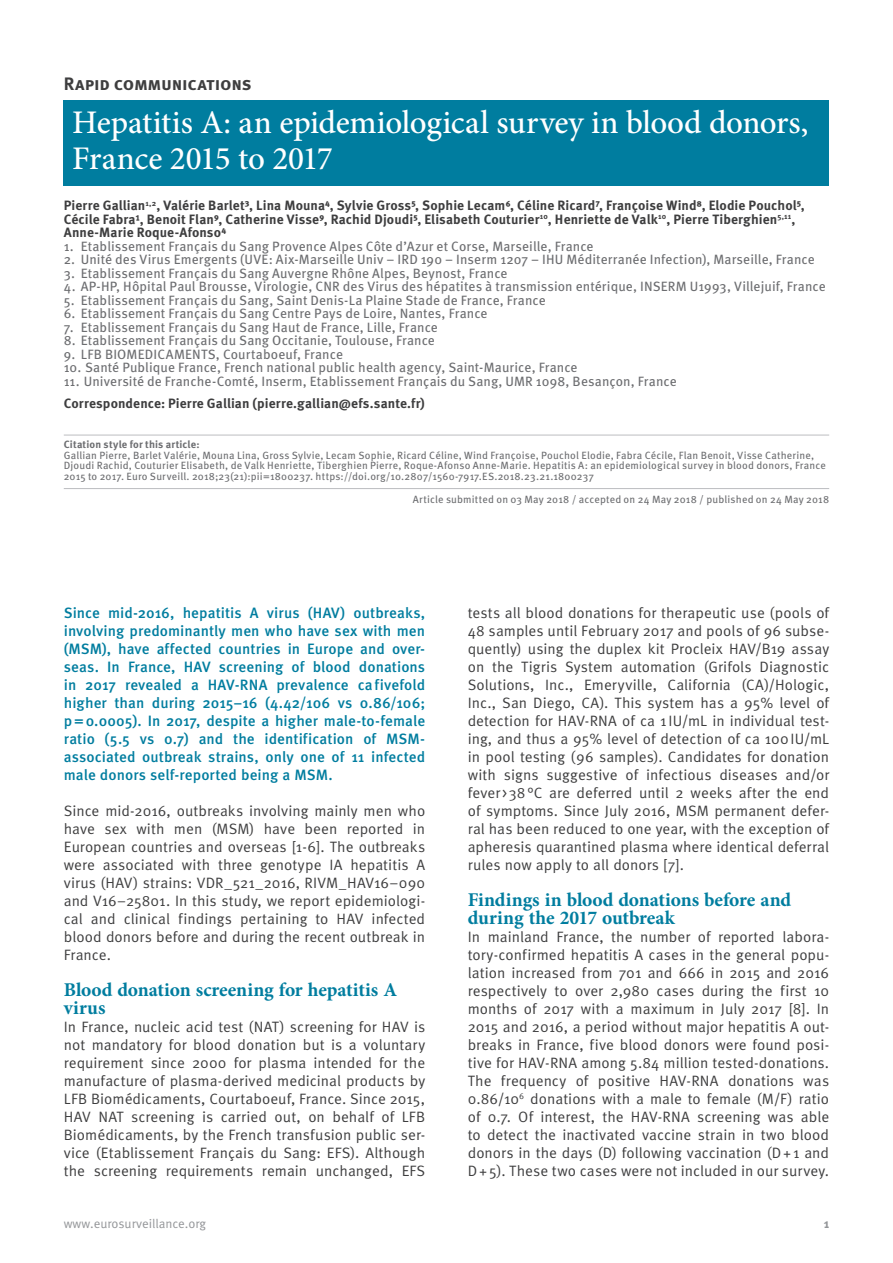
<style>
.page{position:relative;width:893px;height:1263px;background:#fff}
.page>*{position:absolute;margin:0;border:0;box-sizing:border-box;transform-origin:0 0}
.t1{font:500 33px/36px "Minion Pro";letter-spacing:-.01em;color:#fff}
.t2{font:700 19.5px/18px "Minion Pro";letter-spacing:-.005em;color:#007d9f}
.t3{font:700 18px "Meta Pro";letter-spacing:-.015em;color:#3e3e3f}
.t4{font:15px/18px "Meta Pro";color:#3e3e3f;text-align:justify}
.t5{font:500 15px/18px "Meta Pro";letter-spacing:.005em;color:#007d9f;text-align:justify}
.t6{font:13.5px "Meta Pro";letter-spacing:.005em;color:#6c6d70}
.t7{font:700 13.5px/13.5px "Meta Pro";letter-spacing:.005em;color:#3e3e3f}
.t8{font:12.75px "Meta Pro";color:#939598}
.t9{font:700 12.75px "Meta Pro";color:#939598}
.t10{font:10.5px/10.5px "Meta Pro";letter-spacing:.015em;color:#6c6d70}
.t11{font:700 10.5px "Meta Pro";letter-spacing:.015em;color:#6c6d70}
</style>
<div class="page">
<hr style="left:64px;top:435px;width:765px;height:1px;background:#bcbdc0">
<hr style="left:64px;top:488px;width:765px;height:1px;background:#bcbdc0">
<div style="left:64px;top:100px;width:765px;height:86px;background:#007d9f"></div>
<p class="t3" style="left:64px;top:72px;width:189px">Rapid communications</p>
<h1 class="t1" style="left:72px;top:104px;width:738px">Hepatitis A: an epidemiological survey in blood donors,<br>France 2015 to 2017</h1>
<p class="t7" style="left:64px;top:199px;width:742px">Pierre Gallian<sup>1,2</sup>, Valérie Barlet³, Lina Mouna⁴, Sylvie Gross⁵, Sophie Lecam⁶, Céline Ricard⁷, Françoise Wind⁸, Elodie Pouchol⁵,<br>Cécile Fabra¹, Benoit Flan⁹, Catherine Visse⁹, Rachid Djoudi⁵, Elisabeth Couturier<sup>10</sup>, Henriette de Valk<sup>10</sup>, Pierre Tiberghien<sup>5,11</sup>,<br>Anne-Marie Roque-Afonso⁴</p>
<p class="t6" style="left:64px;top:238px;width:531px">1. Etablissement Français du Sang Provence Alpes Côte d’Azur et Corse, Marseille, France</p>
<p class="t6" style="left:64px;top:251px;width:752px">2. Unité des Virus Emergents (UVE: Aix-Marseille Univ – IRD 190 – Inserm 1207 – IHU Méditerranée Infection), Marseille, France</p>
<p class="t6" style="left:64px;top:265px;width:445px">3. Etablissement Français du Sang Auvergne Rhône Alpes, Beynost, France</p>
<p class="t6" style="left:64px;top:278px;width:763px">4. AP-HP, Hôpital Paul Brousse, Virologie, CNR des Virus des hépatites à transmission entérique, INSERM U1993, Villejuif, France</p>
<p class="t6" style="left:64px;top:292px;width:483px">5. Etablissement Français du Sang, Saint Denis-La Plaine Stade de France, France</p>
<p class="t6" style="left:64px;top:305px;width:425px">6. Etablissement Français du Sang Centre Pays de Loire, Nantes, France</p>
<p class="t6" style="left:64px;top:319px;width:376px">7. Etablissement Français du Sang Haut de France, Lille, France</p>
<p class="t6" style="left:64px;top:332px;width:373px">8. Etablissement Français du Sang Occitanie, Toulouse, France</p>
<p class="t6" style="left:64px;top:346px;width:281px">9. LFB BIOMEDICAMENTS, Courtaboeuf, France</p>
<p class="t6" style="left:64px;top:359px;width:515px">10. Santé Publique France, French national public health agency, Saint-Maurice, France</p>
<p class="t6" style="left:64px;top:373px;width:614px">11. Université de Franche-Comté, Inserm, Etablissement Français du Sang, UMR 1098, Besançon, France</p>
<p class="t7" style="left:64px;top:397px;width:363px">Correspondence: Pierre Gallian (pierre.gallian@efs.sante.fr)</p>
<p class="t11" style="left:64px;top:438px;width:137px">Citation style for this article:</p>
<p class="t10" style="left:64px;top:450px;width:764px">Gallian Pierre, Barlet Valérie, Mouna Lina, Gross Sylvie, Lecam Sophie, Ricard Céline, Wind Françoise, Pouchol Elodie, Fabra Cécile, Flan Benoit, Visse Catherine,<br>Djoudi Rachid, Couturier Elisabeth, de Valk Henriette, Tiberghien Pierre, Roque-Afonso Anne-Marie. Hepatitis A: an epidemiological survey in blood donors, France<br>2015 to 2017. Euro Surveill. 2018;23(21):pii=1800237. https://doi.org/10.2807/1560-7917.ES.2018.23.21.1800237</p>
<p class="t10" style="left:413px;top:494px;width:418px">Article submitted on 03 May 2018 / accepted on 24 May 2018 / published on 24 May 2018</p>
<p class="t5" style="left:64px;top:604px;width:363px">Since mid-2016, hepatitis A virus (HAV) outbreaks, involving predominantly men who have sex with men (MSM), have affected countries in Europe and over&shy;seas. In France, HAV screening of blood donations in 2017 revealed a HAV-RNA prevalence cafivefold higher than during 2015–16 (4.42/106 vs 0.86/106; p=0.0005). In 2017, despite a higher male-to-female ratio (5.5 vs 0.7) and the identification of MSM&shy;associated outbreak strains, only one of 11 infected male donors self-reported being a MSM.</p>
<p class="t4" style="left:64px;top:802px;width:363px">Since mid-2016, outbreaks involving mainly men who have sex with men (MSM) have been reported in European countries and overseas [1-6]. The outbreaks were associated with three genotype IA hepatitis A virus (HAV) strains: VDR_521_2016, RIVM_HAV16–090 and V16–25801. In this study, we report epidemiologi&shy;cal and clinical findings pertaining to HAV infected blood donors before and during the recent outbreak in France.</p>
<h2 class="t2" style="left:64px;top:980px;width:335px">Blood donation screening for hepatitis A virus</h2>
<p class="t4" style="left:64px;top:1018px;width:363px">In France, nucleic acid test (NAT) screening for HAV is not mandatory for blood donation but is a voluntary requirement since 2000 for plasma intended for the manufacture of plasma-derived medicinal products by LFB Biomédicaments, Courtaboeuf, France. Since 2015, HAV NAT screening is carried out, on behalf of LFB Biomédicaments, by the French transfusion public ser&shy;vice (Etablissement Français du Sang: EFS). Although the screening requirements remain unchanged, EFS</p>
<p class="t4" style="left:468px;top:604px;width:363px">tests all blood donations for therapeutic use (pools of 48 samples until February 2017 and pools of 96 subse&shy;quently) using the duplex kit Procleix HAV/B19 assay on the Tigris System automation (Grifols Diagnostic Solutions, Inc., Emeryville, California (CA)/Hologic, Inc., San Diego, CA). This system has a 95% level of detection for HAV-RNA of ca 1 IU/mL in individual test&shy;ing, and thus a 95% level of detection of ca 100IU/mL in pool testing (96 samples). Candidates for donation with signs suggestive of infectious diseases and/or fever&gt;38°C are deferred until 2 weeks after the end of symptoms. Since July 2016, MSM permanent defer&shy;ral has been reduced to one year, with the exception of apheresis quarantined plasma where identical deferral rules now apply to all donors [7].</p>
<h2 class="t2" style="left:468px;top:890px;width:325px">Findings in blood donations before and during the 2017 outbreak</h2>
<p class="t4" style="left:468px;top:928px;width:363px">In mainland France, the number of reported labora&shy;tory-confirmed hepatitis A cases in the general popu&shy;lation increased from 701 and 666 in 2015 and 2016 respectively to over 2,980 cases during the first 10 months of 2017 with a maximum in July 2017 [8]. In 2015 and 2016, a period without major hepatitis A out&shy;breaks in France, five blood donors were found posi&shy;tive for HAV-RNA among 5.84 million tested-donations.<br>The frequency of positive HAV-RNA donations was 0.86/10<sup>6</sup> donations with a male to female (M/F) ratio of 0.7. Of interest, the HAV-RNA screening was able to detect the inactivated vaccine strain in two blood donors in the days (D) following vaccination (D+1 and D+5). These two cases were not included in our survey.</p>
<p class="t8" style="left:64px;top:1215px;width:144px">www.eurosurveillance.org</p>
<p class="t9" style="left:824px;top:1215px;width:7px">1</p>
</div>
